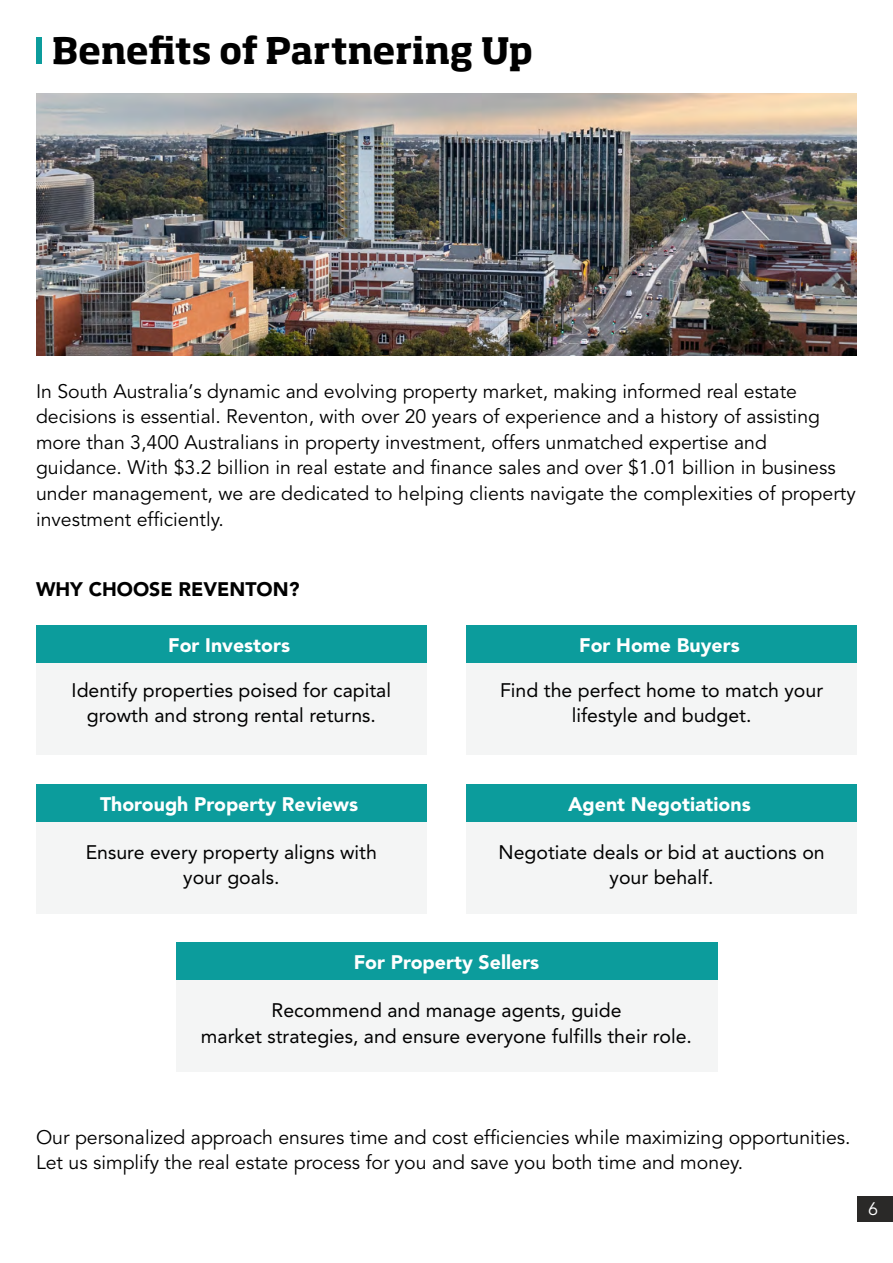
<style>
.page{position:relative;width:893px;height:1263px;background:#fff}
.page>*{position:absolute;margin:0;border:0;box-sizing:border-box;transform-origin:0 0}
.t1{font:700 36px "Soho Std";letter-spacing:-.005em;color:#000}
.t2{font:19.5px/25.5px "Avenir";color:#000}
.t3{font:19.5px/25.5px "Avenir";color:#000;text-align:center}
.t4{font:900 19.5px "Avenir";color:#fff}
.t5{font:900 19.5px "Avenir";color:#000}
.t6{font:18px "Avenir";color:#fff}
</style>
<div class="page">
<div style="left:858px;top:1196px;width:35px;height:25px;background:#2a2928"></div>
<div style="left:36px;top:626px;width:391px;height:129px;background:#f4f5f5"></div>
<div style="left:36px;top:37px;width:5px;height:27px;background:#0c9c9c"></div>
<img style="left:36px;top:93px;width:821px;height:263px">
<div style="left:36px;top:784px;width:391px;height:129px;background:#f4f5f5"></div>
<div style="left:176px;top:942px;width:541px;height:130px;background:#f4f5f5"></div>
<div style="left:466px;top:626px;width:391px;height:129px;background:#f4f5f5"></div>
<div style="left:466px;top:784px;width:391px;height:129px;background:#f4f5f5"></div>
<div style="left:36px;top:626px;width:391px;height:37px;background:#0c9c9c"></div>
<div style="left:36px;top:784px;width:391px;height:37px;background:#0c9c9c"></div>
<div style="left:176px;top:942px;width:541px;height:38px;background:#0c9c9c"></div>
<div style="left:466px;top:784px;width:391px;height:37px;background:#0c9c9c"></div>
<div style="left:466px;top:626px;width:391px;height:37px;background:#0c9c9c"></div>
<h1 class="t1" style="left:52px;top:27px;width:483px">Benefits of Partnering Up</h1>
<p class="t2" style="left:36px;top:379px;width:821px">In South Australia’s dynamic and evolving property market, making informed real estate decisions is essential. Reventon, with over 20 years of experience and a history of assisting more than 3,400 Australians in property investment, offers unmatched expertise and guidance. With $3.2 billion in real estate and finance sales and over $1.01 billion in business under management, we are dedicated to helping clients navigate the complexities of property investment efficiently.</p>
<p class="t5" style="left:36px;top:575px;width:265px">WHY CHOOSE REVENTON?</p>
<p class="t4" style="left:168px;top:631px;width:123px">For Investors</p>
<p class="t4" style="left:579px;top:631px;width:162px">For Home Buyers</p>
<p class="t3" style="left:72px;top:678px;width:321px">Identify properties poised for capital growth and strong rental returns.</p>
<p class="t3" style="left:500px;top:678px;width:325px">Find the perfect home to match your lifestyle and budget.</p>
<p class="t4" style="left:100px;top:789px;width:260px">Thorough Property Reviews</p>
<p class="t4" style="left:568px;top:790px;width:184px">Agent Negotiations</p>
<p class="t3" style="left:86px;top:840px;width:293px">Ensure every property aligns with your goals.</p>
<p class="t3" style="left:498px;top:840px;width:328px">Negotiate deals or bid at auctions on your behalf.</p>
<p class="t4" style="left:354px;top:948px;width:187px">For Property Sellers</p>
<p class="t3" style="left:201px;top:998px;width:492px">Recommend and manage agents, guide<br>market strategies, and ensure everyone fulfills their role.</p>
<p class="t2" style="left:36px;top:1125px;width:816px">Our personalized approach ensures time and cost efficiencies while maximizing opportunities.<br>Let us simplify the real estate process for you and save you both time and money.</p>
<p class="t6" style="left:868px;top:1195px;width:12px">6</p>
</div>
